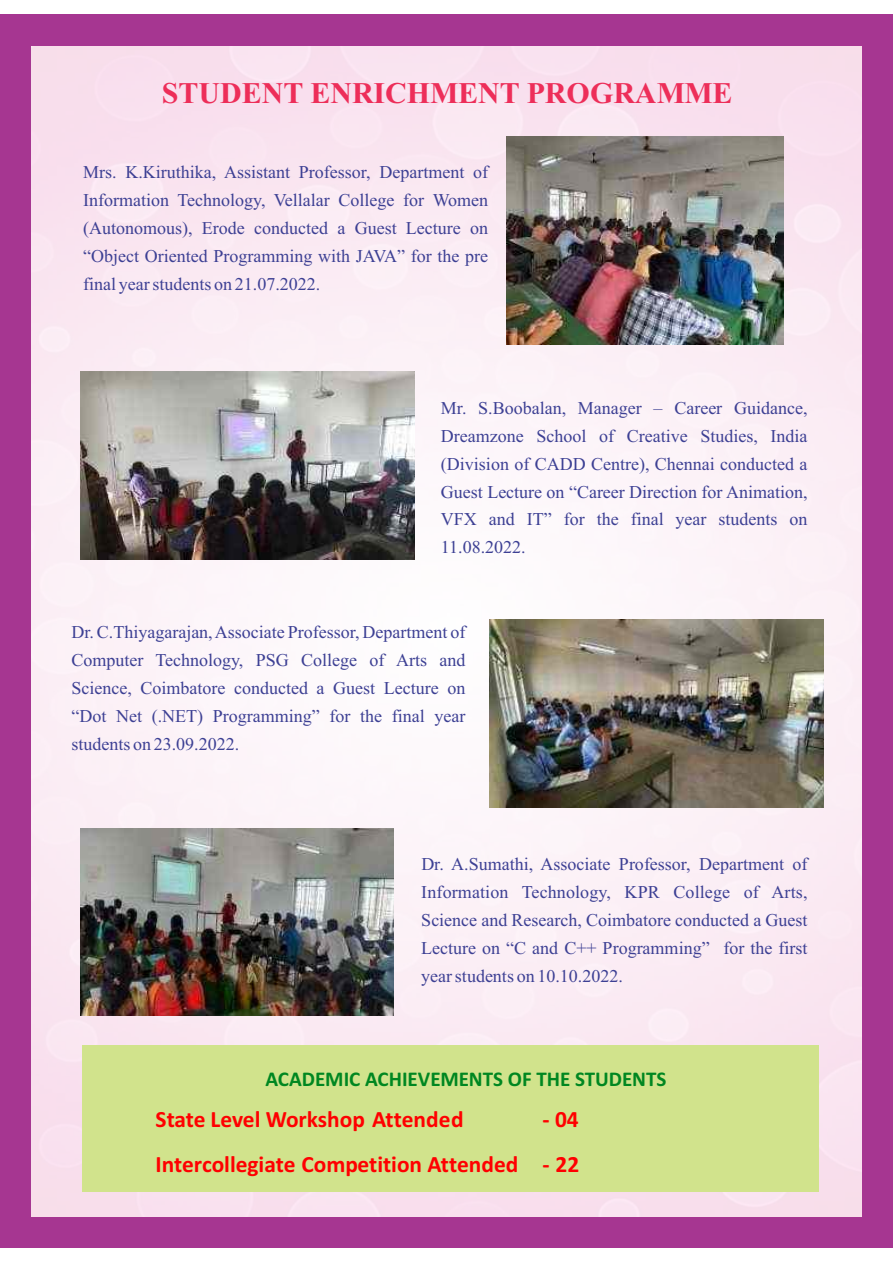
<style>
.page{position:relative;width:893px;height:1263px;background:#fff}
.page>*{position:absolute;margin:0;border:0;box-sizing:border-box;transform-origin:0 0}
.t1{font:700 30px "Times New Roman";color:#ed2e59}
.t2{font:700 23.4px/44.1px "Calibri";color:#f00;text-align:right}
.t3{font:700 21px "Calibri";color:#008721}
.t4{font:18px/27.9px "Times New Roman";color:#3d4094;text-align:justify}
</style>
<div class="page">
<div style="left:0;top:15px;width:893px;height:1233px;background:linear-gradient(to right,#a63691,#a63691)"></div>
<img style="left:32px;top:47px;width:829px;height:1169px">
<img style="left:507px;top:137px;width:277px;height:208px">
<img style="left:81px;top:371px;width:334px;height:188px">
<img style="left:489px;top:619px;width:335px;height:188px">
<img style="left:80px;top:829px;width:314px;height:187px">
<div style="left:82px;top:1046px;width:736px;height:146px;background:#d1e38c"></div>
<h1 class="t1" style="left:162px;top:83px;width:572px">STUDENT ENRICHMENT PROGRAMME</h1>
<p class="t4" style="left:83px;top:160px;width:407px">Mrs. K.Kiruthika, Assistant Professor, Department of Information Technology, Vellalar College for Women (Autonomous), Erode conducted a Guest Lecture on “Object Oriented Programming with JAVA” for the pre final year students on 21.07.2022.</p>
<p class="t4" style="left:441px;top:396px;width:368px">Mr. S.Boobalan, Manager – Career Guidance, Dreamzone School of Creative Studies, India (Division of CADD Centre), Chennai conducted a Guest Lecture on “Career Direction for Animation, VFX and IT” for the final year students on 11.08.2022.</p>
<p class="t4" style="left:71px;top:620px;width:396px">Dr. C.Thiyagarajan, Associate Professor, Department of Computer Technology, PSG College of Arts and Science, Coimbatore conducted a Guest Lecture on “Dot Net (.NET) Programming” for the final year students on 23.09.2022.</p>
<p class="t4" style="left:421px;top:852px;width:388px">Dr. A.Sumathi, Associate Professor, Department of Information Technology, KPR College of Arts, Science and Research, Coimbatore conducted a Guest Lecture on “C and C++ Programming” for the first year students on 10.10.2022.</p>
<p class="t3" style="left:265px;top:1070px;width:403px">ACADEMIC ACHIEVEMENTS OF THE STUDENTS</p>
<p class="t2" style="left:156px;top:1099px;width:310px">State Level Workshop Attended</p>
<p class="t2" style="left:156px;top:1099px;width:425px">- 04<br>Intercollegiate Competition Attended - 22</p>
</div>
